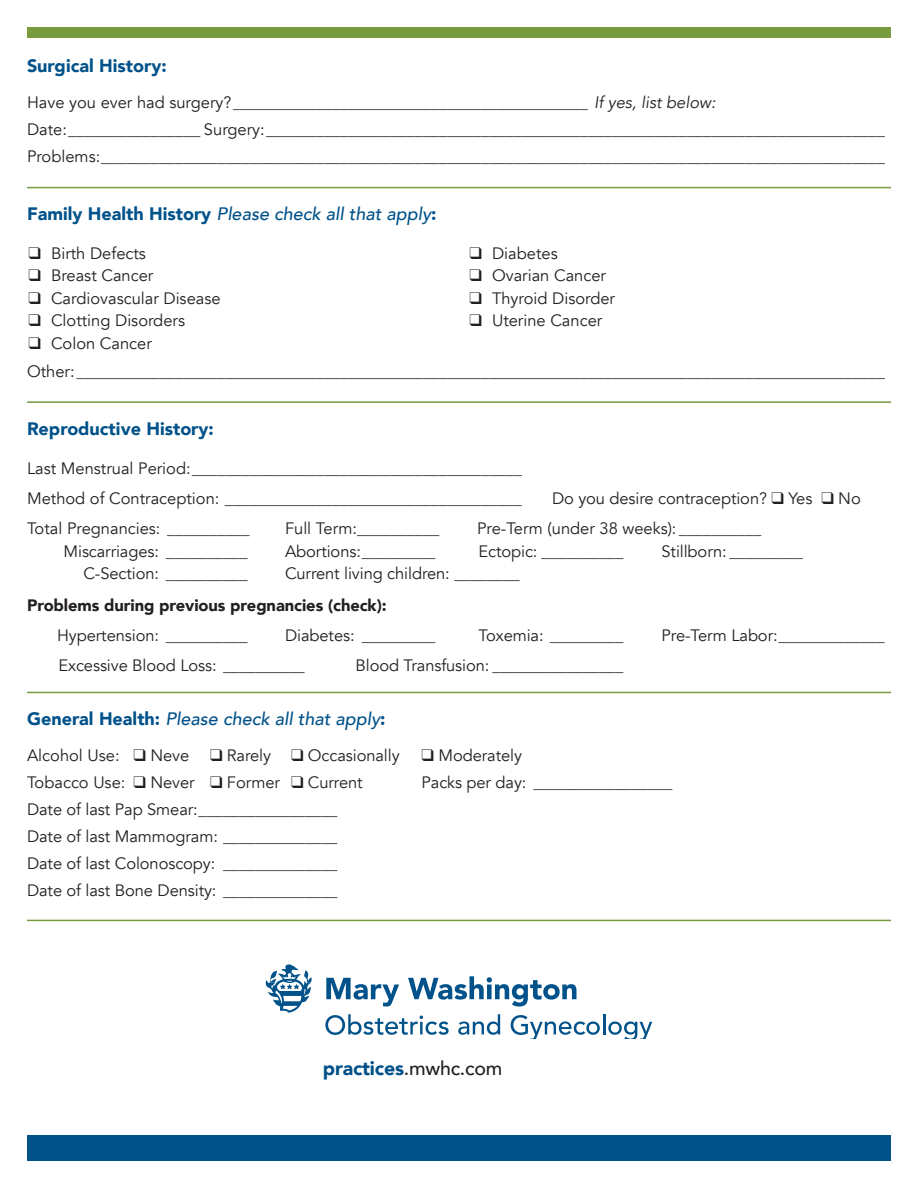
<style>
.page{position:relative;width:918px;height:1188px;background:#fff}
.page>*{position:absolute;margin:0;border:0;box-sizing:border-box;transform-origin:0 0}
.t1{font:900 19.5px "Avenir";letter-spacing:-.01em;color:#01528a}
.t2{font:italic 500 18px "Avenir";color:#01528a}
.t3{font:900 18px "Avenir";color:#01528a}
.t4{font:16.5px/27px "Avenir";letter-spacing:-.005em;color:#231f20}
.t5{font:900 16.5px "Avenir";letter-spacing:-.005em;color:#231f20}
.s1{font-style:italic}
.s2{font-weight:900;font-style:normal}
.s3{font-weight:500;color:#231f20}
</style>
<div class="page">
<div style="left:27px;top:1135px;width:864px;height:26px;background:#01528a"></div>
<hr style="left:27px;top:692px;width:864px;height:1px;background:#789b3d">
<svg style="left:326px;top:978px;width:73px;height:29px"></svg>
<svg style="left:408px;top:976px;width:169px;height:31px"></svg>
<svg style="left:325px;top:1014px;width:124px;height:21px"></svg>
<svg style="left:458px;top:1014px;width:42px;height:21px"></svg>
<svg style="left:511px;top:1015px;width:89px;height:23px"></svg>
<hr style="left:603px;top:1014px;width:2px;height:20px;background:#01528a">
<svg style="left:608px;top:1021px;width:44px;height:17px"></svg>
<svg style="left:266px;top:964px;width:46px;height:49px"></svg>
<div style="left:27px;top:27px;width:864px;height:11px;background:#789b3d"></div>
<hr style="left:27px;top:920px;width:864px;height:1px;background:#789b3d">
<hr style="left:27px;top:187px;width:864px;height:1px;background:#789b3d">
<hr style="left:27px;top:401px;width:864px;height:2px;background:#789b3d">
<p class="t3" style="left:27px;top:50px;width:141px">Surgical History:</p>
<p class="t4" style="left:27px;top:89px;width:859px">Have you ever had surgery?___________________________________________ <span class="s1">If yes, list below:<br></span>Date:________________ Surgery:___________________________________________________________________________<br>Problems:_______________________________________________________________________________________________</p>
<p class="t2" style="left:27px;top:203px;width:411px"><span class="s2">Family Health History</span> Please check all that apply<span class="s2">:</span></p>
<p class="t4" style="left:28px;top:240px;width:119px">❑ Birth Defects</p>
<p class="t4" style="left:28px;top:262px;width:126px">❑ Breast Cancer</p>
<p class="t4" style="left:28px;top:285px;width:194px">❑ Cardiovascular Disease</p>
<p class="t4" style="left:28px;top:307px;width:158px">❑ Clotting Disorders</p>
<p class="t4" style="left:28px;top:330px;width:125px">❑ Colon Cancer</p>
<p class="t4" style="left:470px;top:240px;width:90px">❑ Diabetes</p>
<p class="t4" style="left:470px;top:262px;width:138px">❑ Ovarian Cancer</p>
<p class="t4" style="left:470px;top:285px;width:147px">❑ Thyroid Disorder</p>
<p class="t4" style="left:470px;top:307px;width:134px">❑ Uterine Cancer</p>
<p class="t4" style="left:27px;top:358px;width:859px">Other:__________________________________________________________________________________________________</p>
<p class="t3" style="left:27px;top:414px;width:188px">Reproductive History:</p>
<p class="t4" style="left:27px;top:454px;width:496px;line-height:30px">Last Menstrual Period:________________________________________<br>Method of Contraception: ____________________________________</p>
<p class="t4" style="left:552px;top:486px;width:310px">Do you desire contraception? ❑ Yes ❑ No</p>
<p class="t4" style="left:27px;top:516px;width:224px">Total Pregnancies: __________</p>
<p class="t4" style="left:285px;top:516px;width:156px">Full Term:__________</p>
<p class="t4" style="left:477px;top:516px;width:286px">Pre-Term (under 38 weeks): __________</p>
<p class="t4" style="left:64px;top:538px;width:186px">Miscarriages: __________</p>
<p class="t4" style="left:285px;top:538px;width:152px">Abortions:_________</p>
<p class="t4" style="left:479px;top:538px;width:146px">Ectopic: __________</p>
<p class="t4" style="left:662px;top:538px;width:143px">Stillborn: _________</p>
<p class="t4" style="left:83px;top:561px;width:166px">C-Section: __________</p>
<p class="t4" style="left:285px;top:561px;width:236px">Current living children: ________</p>
<p class="t5" style="left:27px;top:591px;width:361px">Problems during previous pregnancies (check):</p>
<p class="t4" style="left:57px;top:622px;width:192px">Hypertension: __________</p>
<p class="t4" style="left:285px;top:622px;width:152px">Diabetes: _________</p>
<p class="t4" style="left:479px;top:622px;width:146px">Toxemia: _________</p>
<p class="t4" style="left:662px;top:622px;width:225px">Pre-Term Labor:_____________</p>
<p class="t4" style="left:59px;top:652px;width:248px">Excessive Blood Loss: __________</p>
<p class="t4" style="left:356px;top:652px;width:269px">Blood Transfusion: ________________</p>
<p class="t2" style="left:27px;top:708px;width:360px"><span class="s2">General Health:</span> Please check all that apply<span class="s2">:</span></p>
<p class="t4" style="left:27px;top:742px;width:164px">Alcohol Use: ❑ Neve</p>
<p class="t4" style="left:210px;top:742px;width:191px">❑ Rarely ❑ Occasionally</p>
<p class="t4" style="left:421px;top:742px;width:102px">❑ Moderately</p>
<p class="t4" style="left:27px;top:769px;width:337px">Tobacco Use: ❑ Never ❑ Former ❑ Current</p>
<p class="t4" style="left:421px;top:769px;width:252px">Packs per day: _________________</p>
<p class="t4" style="left:27px;top:796px;width:312px;text-align:justify">Date of last Pap Smear:_________________ Date of last Mammogram: ______________ Date of last Colonoscopy: ______________ Date of last Bone Density: ______________</p>
<p class="t1" style="left:323px;top:1051px;width:181px">practices<span class="s3">.mwhc.com</span></p>
</div>
